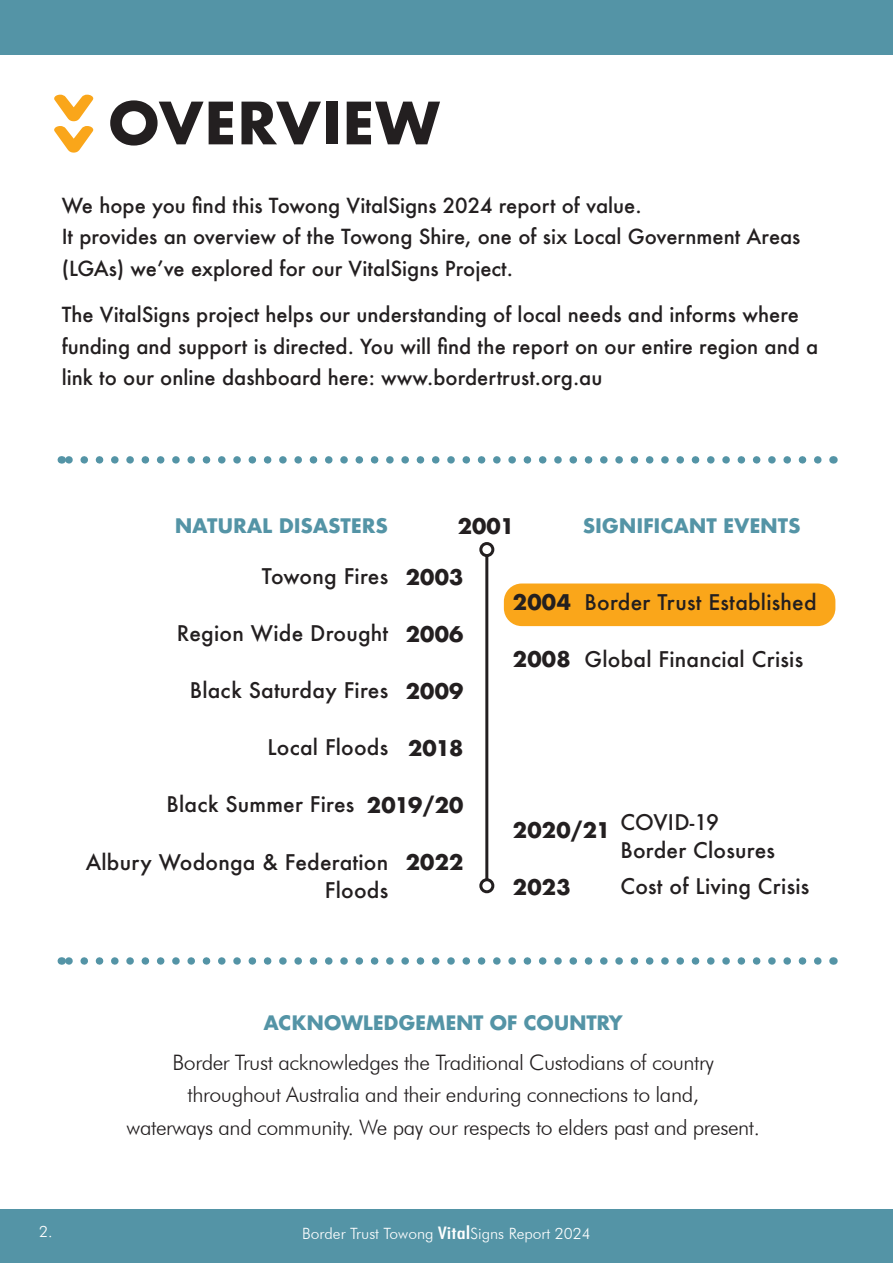
<style>
.page{position:relative;width:893px;height:1263px;background:#fff}
.page>*{position:absolute;margin:0;border:0;box-sizing:border-box;transform-origin:0 0}
.t1{font:700 56.7px "Futura";letter-spacing:.01em;color:#231f20}
.t2{font:300 21.3px "Futura BT";letter-spacing:-.02em;color:#231f20}
.t3{font:500 21px/28.5px "Futura";letter-spacing:.01em;color:#231f20;text-align:right}
.t4{font:700 21px "Futura";letter-spacing:.01em;color:#231f20}
.t5{font:500 20.25px/31.5px "Futura";color:#231f20}
.t6{font:700 19.5px "Futura";letter-spacing:-.01em;color:#5494a6}
.t7{font:700 19.35px "Futura";letter-spacing:-.02em;color:#5494a6}
.t8{font:300 15.6px "Futura BT";color:#fff}
.s1{font-family:"Futura";font-weight:500;font-stretch:condensed;font-size:16.5px}
</style>
<div class="page">
<div style="left:0;top:1209px;width:893px;height:54px;background:#5494a6"></div>
<svg style="left:69px;top:957px;width:749px;height:8px"></svg>
<svg style="left:69px;top:456px;width:749px;height:8px"></svg>
<svg style="left:54px;top:95px;width:39px;height:58px"></svg>
<div style="left:504px;top:583px;width:331px;height:43px;background:#faa61a;border-radius:18px"></div>
<hr style="left:485px;top:555px;width:3px;height:325px;background:#231f20">
<div style="left:479px;top:542px;width:15px;height:15px;border:3px solid #231f20;border-radius:50%"></div>
<div style="left:479px;top:878px;width:15px;height:15px;border:3px solid #231f20;border-radius:50%"></div>
<div style="left:0;top:0;width:893px;height:54px;background:#5494a6"></div>
<p class="t1" style="left:108px;top:82px;width:334px">OVERVIEW</p>
<p class="t5" style="left:62px;top:189px;width:581px">We hope you find this Towong VitalSigns 2024 report of value.</p>
<p class="t5" style="left:62px;top:221px;width:740px">It provides an overview of the Towong Shire, one of six Local Government Areas (LGAs) we’ve explored for our VitalSigns Project.</p>
<p class="t5" style="left:62px;top:299px;width:758px">The VitalSigns project helps our understanding of local needs and informs where funding and support is directed. You will find the report on our entire region and a link to our online dashboard here: www.bordertrust.org.au</p>
<p class="t6" style="left:175px;top:511px;width:215px">NATURAL DISASTERS</p>
<p class="t6" style="left:583px;top:511px;width:219px">SIGNIFICANT EVENTS</p>
<p class="t4" style="left:406px;top:561px;width:59px">2003</p>
<p class="t4" style="left:458px;top:511px;width:58px">2001</p>
<p class="t3" style="left:262px;top:562px;width:128px">Towong Fires</p>
<p class="t3" style="left:177px;top:619px;width:213px">Region Wide Drought</p>
<p class="t3" style="left:190px;top:676px;width:200px">Black Saturday Fires</p>
<p class="t3" style="left:267px;top:733px;width:122px">Local Floods</p>
<p class="t3" style="left:585px;top:587px;width:234px">Border Trust Established</p>
<p class="t3" style="left:585px;top:644px;width:220px">Global Financial Crisis</p>
<p class="t4" style="left:513px;top:587px;width:60px">2004</p>
<p class="t4" style="left:406px;top:618px;width:59px">2006</p>
<p class="t4" style="left:513px;top:644px;width:59px">2008</p>
<p class="t4" style="left:406px;top:675px;width:59px">2009</p>
<p class="t4" style="left:408px;top:732px;width:57px">2018</p>
<p class="t4" style="left:367px;top:789px;width:98px">2019/20</p>
<p class="t4" style="left:406px;top:846px;width:59px">2022</p>
<p class="t3" style="left:166px;top:790px;width:189px">Black Summer Fires</p>
<p class="t3" style="left:620px;top:807px;width:100px">COVID-19</p>
<p class="t3" style="left:620px;top:836px;width:156px">Border Closures</p>
<p class="t3" style="left:620px;top:872px;width:190px">Cost of Living Crisis</p>
<p class="t4" style="left:513px;top:815px;width:99px">2020/21</p>
<p class="t4" style="left:513px;top:872px;width:59px">2023</p>
<p class="t3" style="left:86px;top:847px;width:304px">Albury Wodonga &amp; Federation<br>Floods</p>
<p class="t7" style="left:264px;top:1009px;width:361px">ACKNOWLEDGEMENT OF COUNTRY</p>
<p class="t2" style="left:173px;top:1049px;width:543px">Border Trust acknowledges the Traditional Custodians of country</p>
<p class="t2" style="left:188px;top:1082px;width:513px">throughout Australia and their enduring connections to land,</p>
<p class="t2" style="left:127px;top:1114px;width:635px">waterways and community. We pay our respects to elders past and present.</p>
<p class="t8" style="left:39px;top:1222px;width:15px">2.</p>
<p class="t8" style="left:302px;top:1224px;width:290px">Border Trust Towong <span class="s1">Vital</span>Signs Report 2024</p>
</div>
